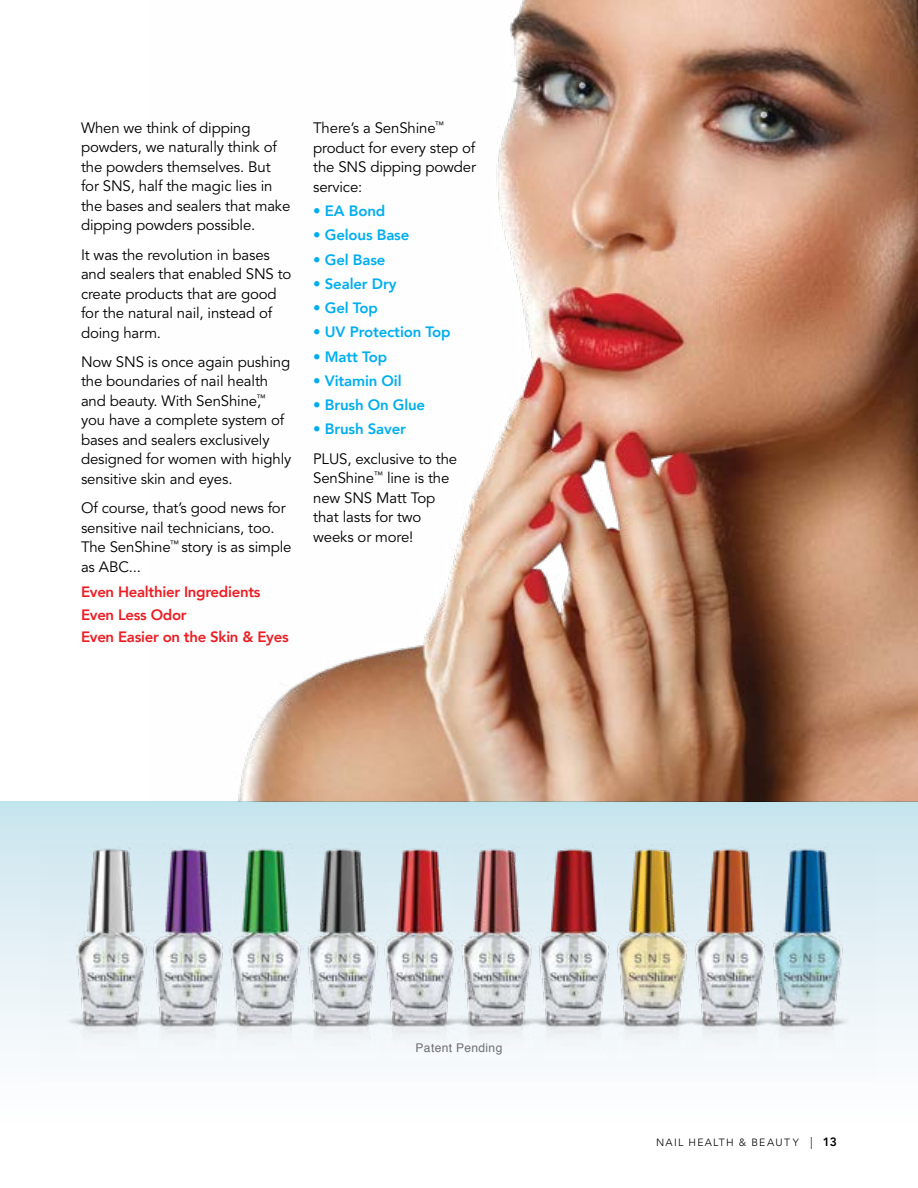
<style>
.page{position:relative;width:918px;height:1188px;background:#fff}
.page>*{position:absolute;margin:0;border:0;box-sizing:border-box;transform-origin:0 0}
.t1{font:15px/19.5px "Avenir";letter-spacing:-.01em;color:#000}
.t2{font:800 15px "Avenir";letter-spacing:-.01em;color:#00aeef}
.t3{font:800 15px/22.5px "Avenir";letter-spacing:-.02em;color:#ed1d24}
.t4{font:12px "Helvetica";letter-spacing:.03em;color:#6d6e71}
.t5{font:300 10.5px "Avenir";letter-spacing:.12em;color:#000}
.s1{font-size:12px}
.s2{font-weight:800;font-size:12px}
</style>
<div class="page">
<img style="left:238px;top:0;width:680px;height:801px">
<div style="left:0;top:801px;width:918px;height:323px;background:linear-gradient(to bottom,#cae5ee,#fff)"></div>
<img style="left:42px;top:843px;width:834px;height:239px">
<p class="t1" style="left:81px;top:118px;width:211px">When we think of dipping powders, we naturally think of the powders themselves. But for SNS, half the magic lies in the bases and sealers that make dipping powders possible.</p>
<p class="t1" style="left:81px;top:245px;width:212px">It was the revolution in bases and sealers that enabled SNS to create products that are good for the natural nail, instead of doing harm.</p>
<p class="t1" style="left:81px;top:352px;width:212px">Now SNS is once again pushing the boundaries of nail health and beauty. With SenShine,<sup>™ </sup>you have a complete system of bases and sealers exclusively designed for women with highly sensitive skin and eyes.</p>
<p class="t1" style="left:81px;top:499px;width:212px">Of course, that’s good news for sensitive nail technicians, too.<br>The SenShine<sup>™</sup> story is as simple as ABC...</p>
<p class="t3" style="left:81px;top:581px;width:209px">Even Healthier Ingredients<br>Even Less Odor<br>Even Easier on the Skin &amp; Eyes</p>
<p class="t1" style="left:313px;top:119px;width:164px">There’s a SenShine<sup>™ </sup>product for every step of the SNS dipping powder service:</p>
<p class="t2" style="left:313px;top:199px;width:74px">• EA Bond</p>
<p class="t2" style="left:313px;top:224px;width:98px">• Gelous Base</p>
<p class="t2" style="left:313px;top:248px;width:74px">• Gel Base</p>
<p class="t2" style="left:313px;top:272px;width:85px">• Sealer Dry</p>
<p class="t2" style="left:313px;top:296px;width:66px">• Gel Top</p>
<p class="t2" style="left:313px;top:321px;width:139px">• UV Protection Top</p>
<p class="t2" style="left:313px;top:345px;width:76px">• Matt Top</p>
<p class="t2" style="left:313px;top:369px;width:90px">• Vitamin Oil</p>
<p class="t2" style="left:313px;top:393px;width:114px">• Brush On Glue</p>
<p class="t2" style="left:313px;top:418px;width:94px">• Brush Saver</p>
<p class="t1" style="left:313px;top:449px;width:146px">PLUS, exclusive to the<br>SenShine<sup>™</sup> line is the new SNS Matt Top that lasts for two weeks or more!</p>
<p class="t4" style="left:416px;top:1039px;width:88px">Patent Pending</p>
<p class="t5" style="left:656px;top:1136px;width:182px">NAIL HEALTH &amp; BEAUT Y <span class="s1">|</span> <span class="s2">13</span></p>
</div>
